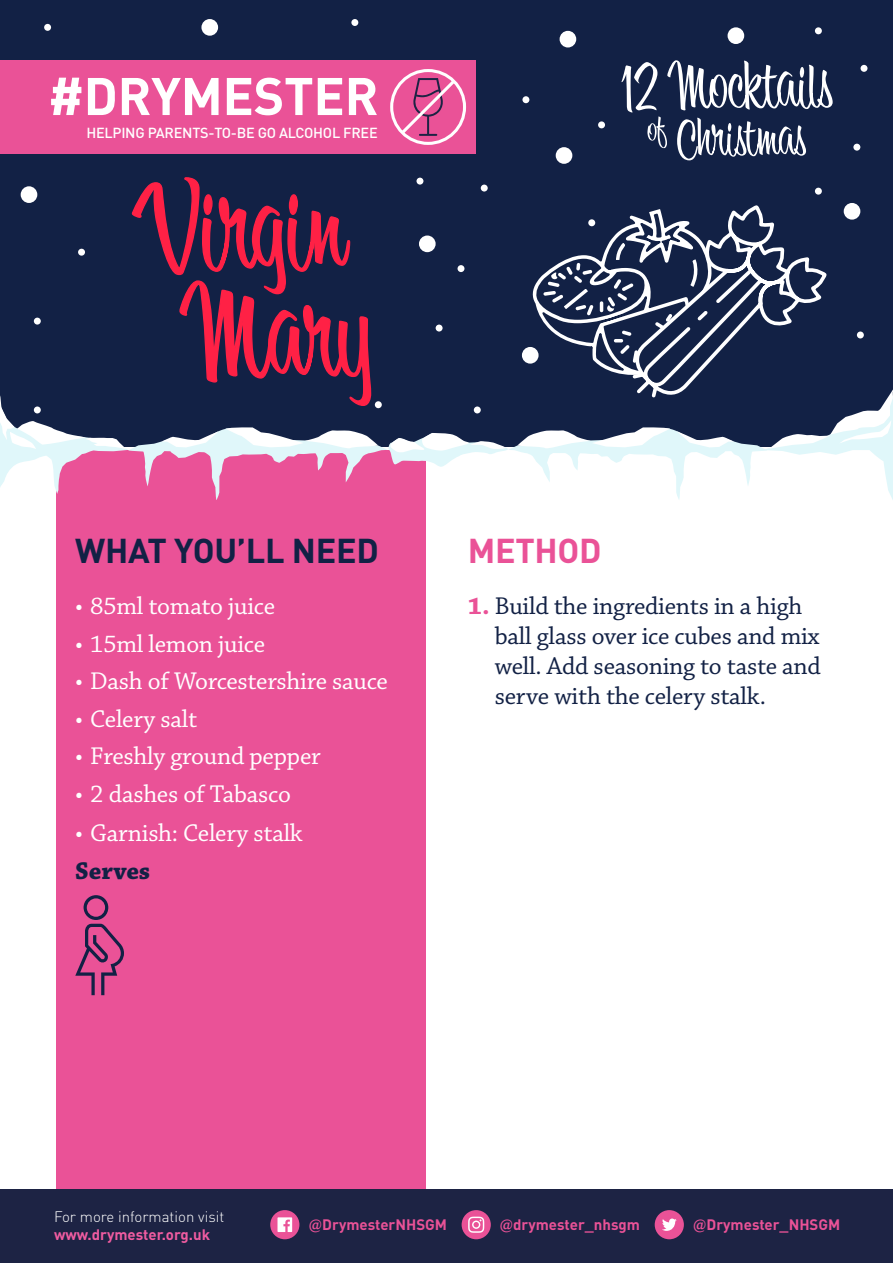
<style>
.page{position:relative;width:893px;height:1263px;background:#fff}
.page>*{position:absolute;margin:0;border:0;box-sizing:border-box;transform-origin:0 0}
.t1{font:700 34.05px "DIN";letter-spacing:-.01em;color:#122145}
.t2{font:700 34.05px "DIN";letter-spacing:-.01em;color:#ea5297}
.t3{font:25.5px "Chaparral Pro";letter-spacing:-.01em;color:#fff}
.t4{font:25.5px/30px "Chaparral Pro";letter-spacing:-.01em;color:#122145}
.t5{font:700 25.5px "Chaparral Pro";letter-spacing:-.01em;color:#122145}
.t6{font:700 15px "DIN";color:#ea5297}
.t7{font:300 15px "DIN";color:#fff}
.t8{font:700 15px "DIN";color:#f05ca1}
.t9{font:500 14.4px "DIN";letter-spacing:-.02em;color:#fff}
.s1{font-weight:700;color:#ea5297}
.s2{font-family:"Charter"}
</style>
<div class="page">
<div style="left:56px;top:450px;width:369px;height:759px;background:#ea5297"></div>
<div style="left:0;top:0;width:893px;height:446px;background:#122145"></div>
<div style="left:0;top:60px;width:476px;height:94px;background:#ea5297"></div>
<svg style="left:51px;top:78px;width:30px;height:37px"></svg>
<svg style="left:88px;top:78px;width:27px;height:37px"></svg>
<svg style="left:122px;top:78px;width:97px;height:37px"></svg>
<svg style="left:227px;top:78px;width:85px;height:37px"></svg>
<svg style="left:318px;top:78px;width:24px;height:37px"></svg>
<svg style="left:349px;top:78px;width:28px;height:37px"></svg>
<div style="left:390px;top:69px;width:76px;height:76px;border:3px solid #fff;border-radius:50%"></div>
<svg style="left:398px;top:77px;width:60px;height:60px"></svg>
<svg style="left:621px;top:60px;width:212px;height:100px"></svg>
<div style="left:815px;top:27px;width:7px;height:7px;background:#fff;border-radius:50%"></div>
<div style="left:522px;top:96px;width:7px;height:7px;background:#fff;border-radius:50%"></div>
<div style="left:598px;top:121px;width:7px;height:7px;background:#fff;border-radius:50%"></div>
<div style="left:560px;top:31px;width:16px;height:16px;background:#fff;border-radius:50%"></div>
<div style="left:556px;top:147px;width:16px;height:17px;background:#fff;border-radius:50%"></div>
<div style="left:728px;top:27px;width:16px;height:17px;background:#fff;border-radius:50%"></div>
<div style="left:853px;top:144px;width:7px;height:7px;background:#fff;border-radius:50%"></div>
<div style="left:860px;top:65px;width:7px;height:7px;background:#fff;border-radius:50%"></div>
<div style="left:44px;top:24px;width:7px;height:7px;background:#fff;border-radius:50%"></div>
<div style="left:351px;top:19px;width:7px;height:7px;background:#fff;border-radius:50%"></div>
<div style="left:201px;top:19px;width:17px;height:17px;background:#fff;border-radius:50%"></div>
<svg style="left:75px;top:895px;width:49px;height:100px"></svg>
<svg style="left:0;top:177px;width:893px;height:333px"></svg>
<div style="left:0;top:1190px;width:893px;height:73px;background:#1d2344"></div>
<div style="left:270px;top:1210px;width:29px;height:29px;background:#ea5297;border-radius:50%"></div>
<svg style="left:277px;top:1217px;width:15px;height:15px"></svg>
<div style="left:462px;top:1210px;width:29px;height:29px;background:#ea5297;border-radius:50%"></div>
<svg style="left:468px;top:1216px;width:16px;height:17px"></svg>
<div style="left:655px;top:1210px;width:29px;height:29px;background:#ea5297;border-radius:50%"></div>
<svg style="left:662px;top:1218px;width:15px;height:13px"></svg>
<p class="t9" style="left:86px;top:123px;width:293px">HELPING PARENTS-TO-BE GO ALCOHOL FREE</p>
<h1 class="t1" style="left:75px;top:528px;width:305px">WHAT YOU’LL NEED</h1>
<p class="t3" style="left:75px;top:592px;width:201px">• 85ml tomato juice</p>
<p class="t3" style="left:75px;top:629px;width:191px">• 15ml lemon juice</p>
<p class="t3" style="left:75px;top:667px;width:314px">• Dash of Worcestershire sauce</p>
<p class="t3" style="left:75px;top:704px;width:123px">• Celery salt</p>
<p class="t3" style="left:75px;top:742px;width:247px">• Freshly ground pepper</p>
<p class="t3" style="left:75px;top:779px;width:217px">• 2 dashes of Tabasco</p>
<p class="t3" style="left:75px;top:819px;width:229px">• Garnish: Celery stalk</p>
<p class="t5" style="left:75px;top:855px;width:77px">Serves</p>
<h1 class="t2" style="left:468px;top:528px;width:135px">METHOD</h1>
<p class="t4" style="left:495px;top:592px;width:327px;text-indent:-27px"><span class="s1">1.</span> Build the ingredients in a high ball glass over ice cubes and mix well. Add seasoning to taste and serve with the celery stalk.</p>
<p class="t7" style="left:54px;top:1207px;width:172px">For more information visit</p>
<p class="t8" style="left:54px;top:1225px;width:158px">www.drymester.org.uk</p>
<p class="t6" style="left:309px;top:1215px;width:140px"><span class="s2">@</span>DrymesterNHSGM</p>
<p class="t6" style="left:499px;top:1215px;width:142px"><span class="s2">@</span>drymester_nhsgm</p>
<p class="t6" style="left:693px;top:1215px;width:149px"><span class="s2">@</span>Drymester_NHSGM</p>
</div>
